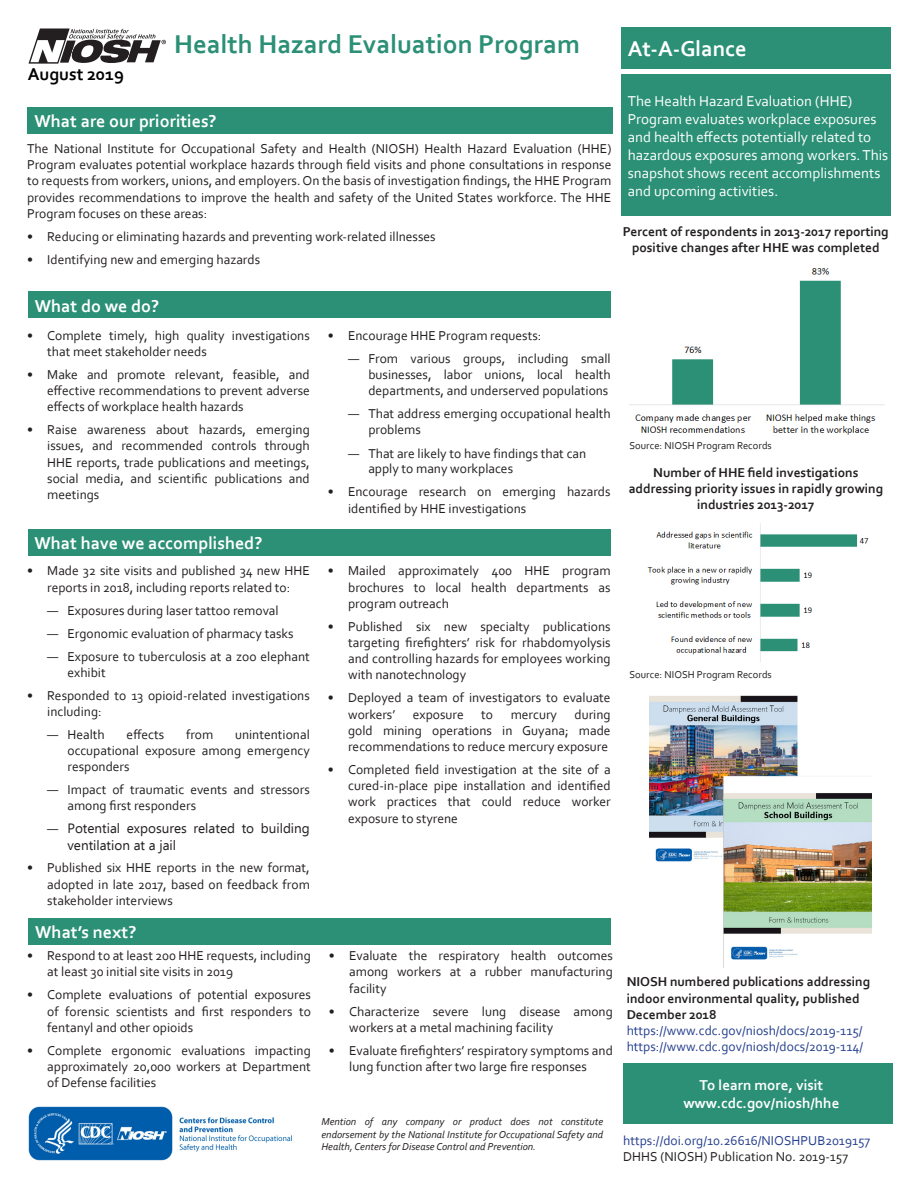
<style>
.page{position:relative;width:918px;height:1188px;background:#fff}
.page>*{position:absolute;margin:0;border:0;box-sizing:border-box;transform-origin:0 0}
.t1{font:700 27px "Corbel";color:#2b9076}
.t2{font:700 22.5px "Corbel";color:#fff}
.t3{font:700 18px "Corbel";color:#fff}
.t4{font:700 18px "Corbel";color:#000}
.t5{font:15px/18px "Corbel";color:#fff}
.t6{font:700 15px/18px "Corbel";color:#fff;text-align:center}
.t7{font:13.5px/16.2px "Corbel";color:#231f20;text-align:justify}
.t8{font:700 13.5px/16.2px "Corbel";color:#231f20;text-align:center}
.t9{font:13.5px/16.2px "Corbel";color:#253f8e}
.t10{font:13.5px/16.2px "Ebrima";color:#231f20}
.t11{font:italic 10.5px/12.6px "Corbel";color:#231f20;text-align:justify}
.t12{font:10.5px "Corbel";color:#231f20}
.s1{font-family:"Corbel"}
</style>
<div class="page">
<svg style="left:28px;top:28px;width:138px;height:36px"></svg>
<div style="left:28px;top:107px;width:585px;height:27px;background:#2b9076"></div>
<div style="left:28px;top:292px;width:583px;height:26px;background:#2b9076"></div>
<div style="left:28px;top:529px;width:583px;height:27px;background:#2b9076"></div>
<div style="left:28px;top:918px;width:583px;height:27px;background:#2b9076"></div>
<div style="left:621px;top:27px;width:270px;height:42px;background:#2b9076"></div>
<div style="left:621px;top:75px;width:270px;height:141px;background:#2b9076"></div>
<img style="left:629px;top:268px;width:256px;height:167px">
<img style="left:647px;top:523px;width:222px;height:139px">
<img style="left:650px;top:696px;width:221px;height:272px">
<div style="left:623px;top:1063px;width:270px;height:60px;background:#2b9076"></div>
<img style="left:28px;top:1107px;width:264px;height:54px">
<h1 class="t1" style="left:174px;top:27px;width:407px">Health Hazard Evaluation Program</h1>
<h3 class="t4" style="left:28px;top:63px;width:98px">August 2019</h3>
<h3 class="t3" style="left:34px;top:110px;width:184px">What are our priorities?</h3>
<p class="t7" style="left:27px;top:140px;width:586px">The National Institute for Occupational Safety and Health (NIOSH) Health Hazard Evaluation (HHE)<br>Program evaluates potential workplace hazards through field visits and phone consultations in response to requests from workers, unions, and employers. On the basis of investigation findings, the HHE Program provides recommendations to improve the health and safety of the United States workforce. The HHE Program focuses on these areas:</p>
<p class="t7" style="left:27px;top:228px;width:410px">• Reducing or eliminating hazards and preventing work-related illnesses</p>
<p class="t7" style="left:27px;top:251px;width:235px">• Identifying new and emerging hazards</p>
<h3 class="t3" style="left:35px;top:294px;width:126px">What do we do?</h3>
<p class="t7" style="left:47px;top:327px;width:264px;text-indent:-20px">• Complete timely, high quality investigations that meet stakeholder needs</p>
<p class="t7" style="left:47px;top:366px;width:264px;text-indent:-20px">• Make and promote relevant, feasible, and effective recommendations to prevent adverse effects of workplace health hazards</p>
<p class="t7" style="left:47px;top:421px;width:264px;text-indent:-20px">• Raise awareness about hazards, emerging issues, and recommended controls through HHE reports, trade publications and meetings, social media, and scientific publications and meetings</p>
<p class="t7" style="left:328px;top:327px;width:215px">• Encourage HHE Program requests:</p>
<p class="t7" style="left:368px;top:350px;width:244px;text-indent:-20px">— From various groups, including small businesses, labor unions, local health departments, and underserved populations</p>
<p class="t7" style="left:368px;top:405px;width:244px;text-indent:-20px">— That address emerging occupational health problems</p>
<p class="t7" style="left:368px;top:446px;width:219px;line-height:15px;text-indent:-20px">— That are likely to have findings that can apply to many workplaces</p>
<p class="t7" style="left:348px;top:483px;width:264px;text-indent:-20px">• Encourage research on emerging hazards identified by HHE investigations</p>
<h3 class="t3" style="left:34px;top:532px;width:229px">What have we accomplished?</h3>
<p class="t7" style="left:27px;top:563px;width:284px;text-align:center">• Made 32 site visits and published 34 new HHE reports in 2018, including reports related to:</p>
<p class="t7" style="left:47px;top:602px;width:233px">— Exposures during laser tattoo removal</p>
<p class="t7" style="left:47px;top:625px;width:248px">— Ergonomic evaluation of pharmacy tasks</p>
<p class="t7" style="left:68px;top:648px;width:244px;text-indent:-20px">— Exposure to tuberculosis at a zoo elephant exhibit</p>
<p class="t7" style="left:47px;top:687px;width:264px;text-indent:-20px">• Responded to 13 opioid-related investigations including:</p>
<p class="t7" style="left:47px;top:726px;width:59px">— Health</p>
<p class="t7" style="left:127px;top:726px;width:39px">effects</p>
<p class="t7" style="left:186px;top:726px;width:29px">from</p>
<p class="t7" style="left:68px;top:726px;width:244px;text-indent:168px">unintentional occupational exposure among emergency responders</p>
<p class="t7" style="left:68px;top:781px;width:244px;text-indent:-20px">— Impact of traumatic events and stressors among first responders</p>
<p class="t10" style="left:68px;top:820px;width:244px;text-indent:-20px"><span class="s1">—</span> Potential exposures related to building ventilation at a jail</p>
<p class="t7" style="left:47px;top:860px;width:264px;text-indent:-20px">• Published six HHE reports in the new format, adopted in late 2017, based on feedback from stakeholder interviews</p>
<h3 class="t3" style="left:35px;top:921px;width:103px">What’s next?</h3>
<p class="t7" style="left:47px;top:947px;width:265px;text-indent:-20px">• Respond to at least 200 HHE requests, including at least 30 initial site visits in 2019</p>
<p class="t7" style="left:47px;top:987px;width:265px;text-indent:-20px">• Complete evaluations of potential exposures of forensic scientists and first responders to fentanyl and other opioids</p>
<p class="t7" style="left:47px;top:1042px;width:265px;text-indent:-20px">• Complete ergonomic evaluations impacting approximately 20,000 workers at Department of Defense facilities</p>
<p class="t7" style="left:348px;top:563px;width:264px;text-indent:-20px">• Mailed approximately 400 HHE program brochures to local health departments as program outreach</p>
<p class="t7" style="left:348px;top:618px;width:264px;text-indent:-20px">• Published six new specialty publications targeting firefighters’ risk for rhabdomyolysis and controlling hazards for employees working with nanotechnology</p>
<p class="t7" style="left:348px;top:689px;width:264px;text-indent:-20px">• Deployed a team of investigators to evaluate workers’</p>
<p class="t7" style="left:348px;top:706px;width:264px;text-indent:226px">during gold mining operations in Guyana; made recommendations to reduce mercury exposure</p>
<p class="t7" style="left:348px;top:761px;width:264px;text-indent:-20px">• Completed field investigation at the site of a cured-in-place pipe installation and identified work practices that could reduce worker exposure to styrene</p>
<p class="t7" style="left:413px;top:706px;width:52px">exposure</p>
<p class="t7" style="left:481px;top:706px;width:13px">to</p>
<p class="t7" style="left:511px;top:706px;width:48px">mercury</p>
<p class="t7" style="left:349px;top:947px;width:265px;text-indent:-20px">• Evaluate the respiratory health outcomes among workers at a rubber manufacturing facility</p>
<p class="t7" style="left:349px;top:1003px;width:265px;text-indent:-20px">• Characterize severe lung disease among workers at a metal machining facility</p>
<p class="t7" style="left:329px;top:1042px;width:285px;text-align:center">• Evaluate firefighters’ respiratory symptoms and lung function after two large fire responses</p>
<p class="t11" style="left:321px;top:1115px;width:283px">Mention of any company or product does not constitute endorsement by the National Institute for Occupational Safety and Health, Centers for Disease Control and Prevention.</p>
<h2 class="t2" style="left:628px;top:35px;width:120px">At-A-Glance</h2>
<p class="t5" style="left:628px;top:92px;width:262px">The Health Hazard Evaluation (HHE)<br>Program evaluates workplace exposures and health effects potentially related to hazardous exposures among workers. This snapshot shows recent accomplishments and upcoming activities.</p>
<p class="t8" style="left:623px;top:223px;width:267px">Percent of respondents in 2013-2017 reporting positive changes after HHE was completed</p>
<p class="t12" style="left:629px;top:439px;width:144px">Source: NIOSH Program Records</p>
<p class="t8" style="left:629px;top:464px;width:256px">Number of HHE field investigations addressing priority issues in rapidly growing industries 2013-2017</p>
<p class="t12" style="left:629px;top:668px;width:144px">Source: NIOSH Program Records</p>
<p class="t8" style="left:627px;top:973px;width:245px;text-align:left">NIOSH numbered publications addressing indoor environmental quality, published<br>December 2018</p>
<p class="t9" style="left:627px;top:1022px;width:238px">https://www.cdc.gov/niosh/docs/2019-115/ https://www.cdc.gov/niosh/docs/2019-114/</p>
<p class="t6" style="left:683px;top:1076px;width:157px">To learn more, visit www.cdc.gov/niosh/hhe</p>
<p class="t9" style="left:623px;top:1132px;width:249px">https://doi.org/10.26616/NIOSHPUB2019157</p>
<p class="t7" style="left:623px;top:1148px;width:226px">DHHS (NIOSH) Publication No. 2019-157</p>
</div>
